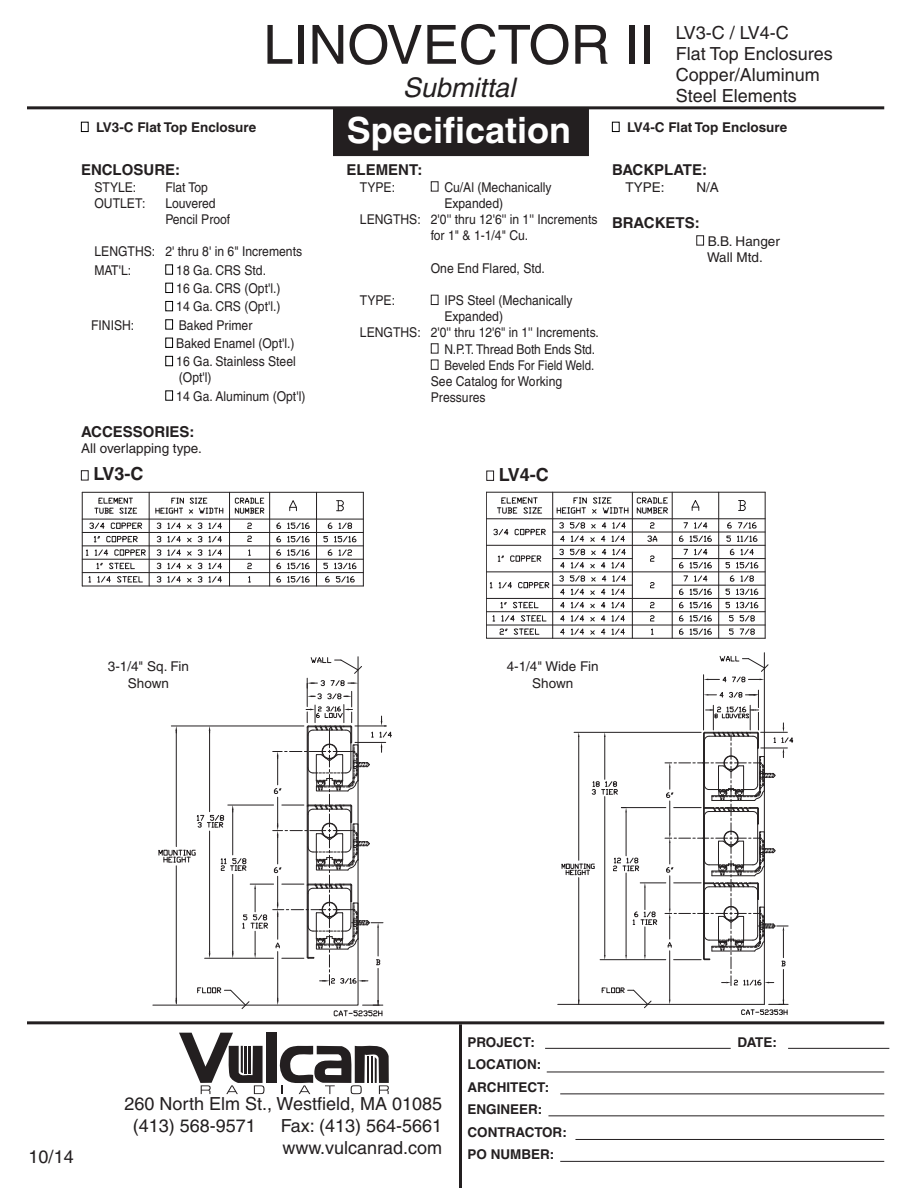
<style>
.page{position:relative;width:918px;height:1188px;background:#fff}
.page>*{position:absolute;margin:0;border:0;box-sizing:border-box;transform-origin:0 0}
.t1{font:54px "Helvetica";color:#231f20}
.t2{font:700 36px "Helvetica";color:#fff}
.t3{font:italic 27px "Helvetica";color:#231f20}
.t4{font:18px/21px "Helvetica";color:#231f20}
.t5{font:700 18px "Helvetica";letter-spacing:-.055em;color:#231f20}
.t6{font:700 15px "Helvetica";color:#231f20}
.t7{font:13.5px/18.3px "Helvetica";color:#231f20;scale:.9 1}
.t8{font:700 13.5px/22.5px "Helvetica";color:#231f20}
.t9{font:13.5px/16.2px "Helvetica";color:#231f20;text-align:center}
.t10{font:13.5px "Helvetica";color:#231f20;scale:.89 1}
.t11{font:13.5px "Helvetica";color:#231f20;scale:.85 1}
</style>
<div class="page">
<div style="left:334px;top:109px;width:253px;height:46px;background:#231f20"></div>
<div style="left:333px;top:107px;width:256px;height:49px;border:3px solid #231f20"></div>
<hr style="left:27px;top:106px;width:857px;height:3px;background:#231f20">
<hr style="left:459px;top:1024px;width:3px;height:164px;background:#231f20">
<hr style="left:560px;top:1161px;width:324px;height:1px;background:#231f20">
<hr style="left:575px;top:1139px;width:309px;height:1px;background:#231f20">
<hr style="left:548px;top:1115px;width:336px;height:1px;background:#231f20">
<hr style="left:560px;top:1094px;width:324px;height:1px;background:#231f20">
<hr style="left:547px;top:1072px;width:337px;height:1px;background:#231f20">
<hr style="left:788px;top:1048px;width:101px;height:1px;background:#231f20">
<hr style="left:545px;top:1048px;width:186px;height:1px;background:#231f20">
<hr style="left:27px;top:1021px;width:857px;height:3px;background:#231f20">
<div style="left:266px;top:1033px;width:10px;height:50px;background:#231f20"></div>
<svg style="left:179px;top:1033px;width:85px;height:61px"></svg>
<svg style="left:279px;top:1045px;width:110px;height:49px"></svg>
<div style="left:165px;top:264px;width:8px;height:11px;border:1px solid #000"></div>
<div style="left:165px;top:283px;width:8px;height:10px;border:1px solid #000"></div>
<div style="left:165px;top:301px;width:8px;height:10px;border:1px solid #000"></div>
<div style="left:165px;top:319px;width:8px;height:11px;border:1px solid #000"></div>
<div style="left:165px;top:338px;width:8px;height:10px;border:1px solid #000"></div>
<div style="left:165px;top:356px;width:8px;height:10px;border:1px solid #000"></div>
<div style="left:165px;top:390px;width:8px;height:11px;border:1px solid #000"></div>
<div style="left:431px;top:181px;width:7px;height:11px;border:1px solid #231f20"></div>
<div style="left:431px;top:295px;width:7px;height:10px;border:1px solid #231f20"></div>
<div style="left:431px;top:343px;width:7px;height:11px;border:1px solid #231f20"></div>
<div style="left:431px;top:360px;width:7px;height:10px;border:1px solid #231f20"></div>
<div style="left:696px;top:235px;width:8px;height:11px;border:1px solid #231f20"></div>
<div style="left:81px;top:122px;width:8px;height:10px;border:1px solid #000"></div>
<div style="left:612px;top:122px;width:8px;height:10px;border:1px solid #000"></div>
<div style="left:486px;top:471px;width:8px;height:10px;border:1px solid #231f20"></div>
<div style="left:81px;top:470px;width:8px;height:10px;border:1px solid #231f20"></div>
<svg style="left:152px;top:656px;width:240px;height:360px"></svg>
<svg style="left:557px;top:652px;width:236px;height:363px"></svg>
<svg style="left:95px;top:497px;width:42px;height:17px"></svg>
<svg style="left:289px;top:500px;width:8px;height:11px"></svg>
<svg style="left:89px;top:522px;width:16px;height:7px"></svg>
<svg style="left:111px;top:522px;width:32px;height:7px"></svg>
<hr style="left:149px;top:492px;width:1px;height:94px;background:#231f20">
<hr style="left:82px;top:492px;width:281px;height:1px;background:#231f20">
<hr style="left:82px;top:519px;width:281px;height:1px;background:#231f20">
<svg style="left:85px;top:536px;width:61px;height:20px"></svg>
<hr style="left:82px;top:492px;width:1px;height:94px;background:#231f20">
<svg style="left:235px;top:497px;width:30px;height:17px"></svg>
<hr style="left:269px;top:492px;width:1px;height:94px;background:#231f20">
<hr style="left:82px;top:532px;width:281px;height:1px;background:#231f20">
<hr style="left:82px;top:546px;width:281px;height:1px;background:#231f20">
<hr style="left:82px;top:559px;width:281px;height:1px;background:#231f20">
<hr style="left:316px;top:492px;width:1px;height:94px;background:#231f20">
<hr style="left:82px;top:586px;width:281px;height:1px;background:#231f20">
<svg style="left:88px;top:576px;width:3px;height:7px"></svg>
<svg style="left:97px;top:576px;width:14px;height:7px"></svg>
<svg style="left:117px;top:576px;width:26px;height:7px"></svg>
<svg style="left:336px;top:500px;width:8px;height:11px"></svg>
<hr style="left:363px;top:492px;width:1px;height:94px;background:#231f20">
<hr style="left:82px;top:572px;width:281px;height:1px;background:#231f20">
<svg style="left:96px;top:562px;width:7px;height:7px"></svg>
<svg style="left:109px;top:563px;width:26px;height:6px"></svg>
<svg style="left:156px;top:497px;width:67px;height:17px"></svg>
<hr style="left:229px;top:492px;width:1px;height:94px;background:#231f20">
<svg style="left:156px;top:549px;width:5px;height:7px"></svg>
<svg style="left:156px;top:536px;width:5px;height:7px"></svg>
<svg style="left:156px;top:522px;width:5px;height:7px"></svg>
<svg style="left:156px;top:563px;width:5px;height:6px"></svg>
<svg style="left:156px;top:576px;width:5px;height:7px"></svg>
<svg style="left:167px;top:522px;width:14px;height:61px"></svg>
<svg style="left:187px;top:521px;width:177px;height:66px"></svg>
<svg style="left:486px;top:492px;width:280px;height:147px"></svg>
<h1 class="t1" style="left:263px;top:25px;width:393px">LINOVECTOR II</h1>
<h3 class="t3" style="left:403px;top:78px;width:114px">Submittal</h3>
<h2 class="t2" style="left:347px;top:117px;width:226px">Specification</h2>
<h3 class="t4" style="left:676px;top:24px;width:159px">LV3-C / LV4-C<br>Flat Top Enclosures<br>Copper/Aluminum<br>Steel Elements</h3>
<p class="t8" style="left:96px;top:117px;width:162px">LV3-C Flat Top Enclosure</p>
<p class="t8" style="left:627px;top:117px;width:162px">LV4-C Flat Top Enclosure</p>
<p class="t6" style="left:81px;top:165px;width:101px">ENCLOSURE:</p>
<p class="t7" style="left:94px;top:179px;width:48px">STYLE:</p>
<p class="t7" style="left:165px;top:179px;width:49px">Flat Top</p>
<p class="t7" style="left:94px;top:195px;width:58px">OUTLET:</p>
<p class="t7" style="left:165px;top:196px;width:74px;line-height:16.2px">Louvered<br>Pencil Proof</p>
<p class="t7" style="left:94px;top:244px;width:232px">LENGTHS: 2' thru 8' in 6" Increments<br>MAT'L:</p>
<p class="t7" style="left:176px;top:262px;width:117px">18 Ga. CRS Std.<br>16 Ga. CRS (Opt'l.)<br>14 Ga. CRS (Opt'l.)</p>
<p class="t7" style="left:91px;top:317px;width:50px">FINISH:</p>
<p class="t7" style="left:176px;top:317px;width:134px">Baked Primer<br>Baked Enamel (Opt'l.)<br>16 Ga. Stainless Steel</p>
<p class="t7" style="left:176px;top:370px;width:145px">(Opt'l)<br>14 Ga. Aluminum (Opt'l)</p>
<p class="t6" style="left:81px;top:426px;width:115px">ACCESSORIES:</p>
<p class="t9" style="left:81px;top:441px;width:123px">All overlapping type.</p>
<p class="t6" style="left:346px;top:165px;width:78px">ELEMENT:</p>
<p class="t7" style="left:360px;top:179px;width:41px">TYPE:</p>
<p class="t7" style="left:444px;top:179px;width:121px">Cu/Al (Mechanically</p>
<p class="t7" style="left:444px;top:195px;width:67px">Expanded)</p>
<p class="t7" style="left:360px;top:211px;width:265px">LENGTHS: 2'0'' thru 12'6'' in 1'' Increments</p>
<p class="t7" style="left:431px;top:228px;width:110px">for 1" &amp; 1-1/4" Cu.</p>
<p class="t7" style="left:431px;top:260px;width:128px">One End Flared, Std.</p>
<p class="t7" style="left:360px;top:292px;width:41px">TYPE:</p>
<p class="t7" style="left:444px;top:292px;width:144px">IPS Steel (Mechanically</p>
<p class="t7" style="left:444px;top:309px;width:67px">Expanded)</p>
<p class="t7" style="left:360px;top:325px;width:267px">LENGTHS: 2'0'' thru 12'6'' in 1'' Increments.</p>
<p class="t10" style="left:444px;top:344px;width:171px">N.P.T. Thread Both Ends Std.</p>
<p class="t11" style="left:444px;top:360px;width:178px">Beveled Ends For Field Weld.</p>
<p class="t7" style="left:431px;top:373px;width:147px">See Catalog for Working</p>
<p class="t7" style="left:431px;top:390px;width:62px">Pressures</p>
<h3 class="t5" style="left:94px;top:468px;width:52px">LV3-C</h3>
<h3 class="t5" style="left:499px;top:468px;width:52px">LV4-C</h3>
<p class="t6" style="left:612px;top:165px;width:97px">BACKPLATE:</p>
<p class="t9" style="left:626px;top:180px;width:41px">TYPE:</p>
<p class="t9" style="left:696px;top:180px;width:24px">N/A</p>
<p class="t6" style="left:612px;top:217px;width:89px">BRACKETS:</p>
<p class="t9" style="left:707px;top:234px;width:74px;text-align:left">B.B. Hanger<br>Wall Mtd.</p>
<p class="t9" style="left:108px;top:660px;width:83px">3-1/4" Sq. Fin<br>Shown</p>
<p class="t9" style="left:507px;top:660px;width:94px">4-1/4" Wide Fin<br>Shown</p>
<p class="t8" style="left:467px;top:1032px;width:69px">PROJECT:</p>
<p class="t8" style="left:737px;top:1032px;width:41px">DATE:</p>
<p class="t8" style="left:467px;top:1054px;width:101px">LOCATION:<br>ARCHITECT:<br>ENGINEER:<br>CONTRACTOR:</p>
<h3 class="t4" style="left:133px;top:1095px;width:311px;line-height:21.6px;text-indent:-8px">260 North Elm St., Westfield, MA 01085 (413) 568-9571</h3>
<h3 class="t4" style="left:281px;top:1117px;width:163px;line-height:21.6px">Fax: (413) 564-5661 www.vulcanrad.com</h3>
<h3 class="t4" style="left:29px;top:1148px;width:47px">10/14</h3>
<p class="t8" style="left:467px;top:1144px;width:88px">PO NUMBER:</p>
</div>
